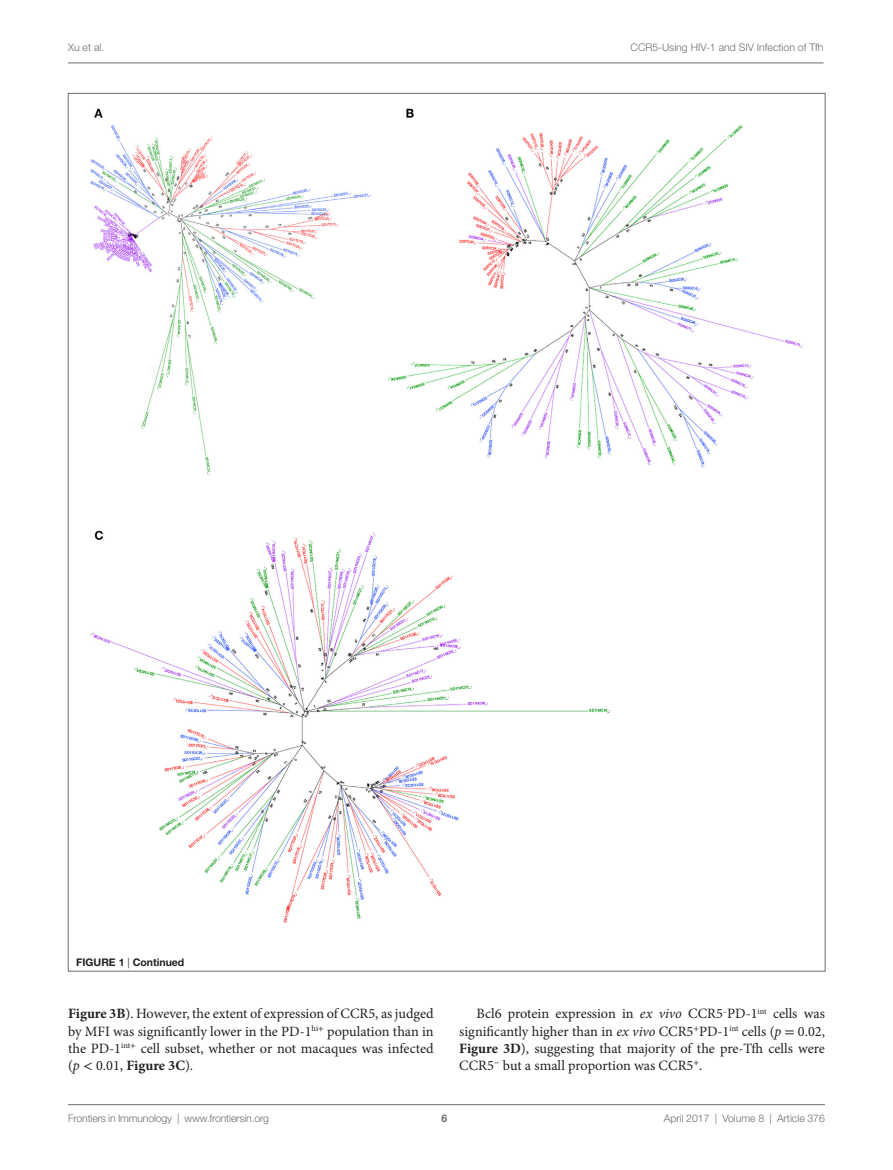
<style>
.page{position:relative;width:893px;height:1170px;background:#fff}
.page>*{position:absolute;margin:0;border:0;box-sizing:border-box;transform-origin:0 0}
.t1{font:14.25px/17.2px "Minion Pro";color:#231f20;text-align:justify}
.t2{font:300 10.5px "Helvetica Neue LT Std";color:#6c6d70}
.t3{font:700 10.5px "Helvetica Neue LT Std";color:#231f20}
.t4{font:700 10.5px "Helvetica Neue LT Std";color:#6c6d70}
.s1{font-weight:300}
.s2{font-weight:700}
.s3{font-style:italic}
.s4{font-family:"STIX General"}
</style>
<div class="page">
<img style="left:90px;top:108px;width:713px;height:815px">
<hr style="left:68px;top:63px;width:756px;height:1px;background:#6c6d70">
<hr style="left:68px;top:1104px;width:757px;height:1px;background:#6c6d70">
<p class="t2" style="left:68px;top:41px;width:38px">Xu et al.</p>
<p class="t2" style="left:631px;top:41px;width:194px">CCR5-Using HIV-1 and SIV Infection of Tfh</p>
<p class="t3" style="left:76px;top:955px;width:110px">Figure 1 <span class="s1">|</span> Continued</p>
<p class="t1" style="left:68px;top:1005px;width:367px"><span class="s2">Figure 3B</span>). However, the extent of expression of CCR5, as judged by MFI was significantly lower in the PD-1<sup>hi</sup><sup>+</sup> population than in the PD-1<sup>int</sup><sup>+</sup> cell subset, whether or not macaques was infected (<span class="s3">p</span> <span class="s4">&lt;</span> 0.01, <span class="s2">Figure 3C</span>).</p>
<p class="t1" style="left:459px;top:1005px;width:367px;text-indent:17px">Bcl6 protein expression in <span class="s3">ex vivo</span> CCR5<sup>–</sup>PD-1<sup>int</sup> cells was significantly higher than in <span class="s3">ex vivo</span> CCR5<sup>+</sup>PD-1<sup>int</sup> cells (<span class="s3">p</span> <span class="s4">=</span> 0.02, <span class="s2">Figure 3D</span>), suggesting that majority of the pre-Tfh cells were CCR5<sup>−</sup> but a small proportion was CCR5<sup>+</sup>.</p>
<p class="t2" style="left:68px;top:1111px;width:203px">Frontiers in Immunology | www.frontiersin.org</p>
<p class="t2" style="left:664px;top:1111px;width:163px">April 2017 | Volume 8 | Article 376</p>
<p class="t4" style="left:441px;top:1111px;width:7px">6</p>
</div>
